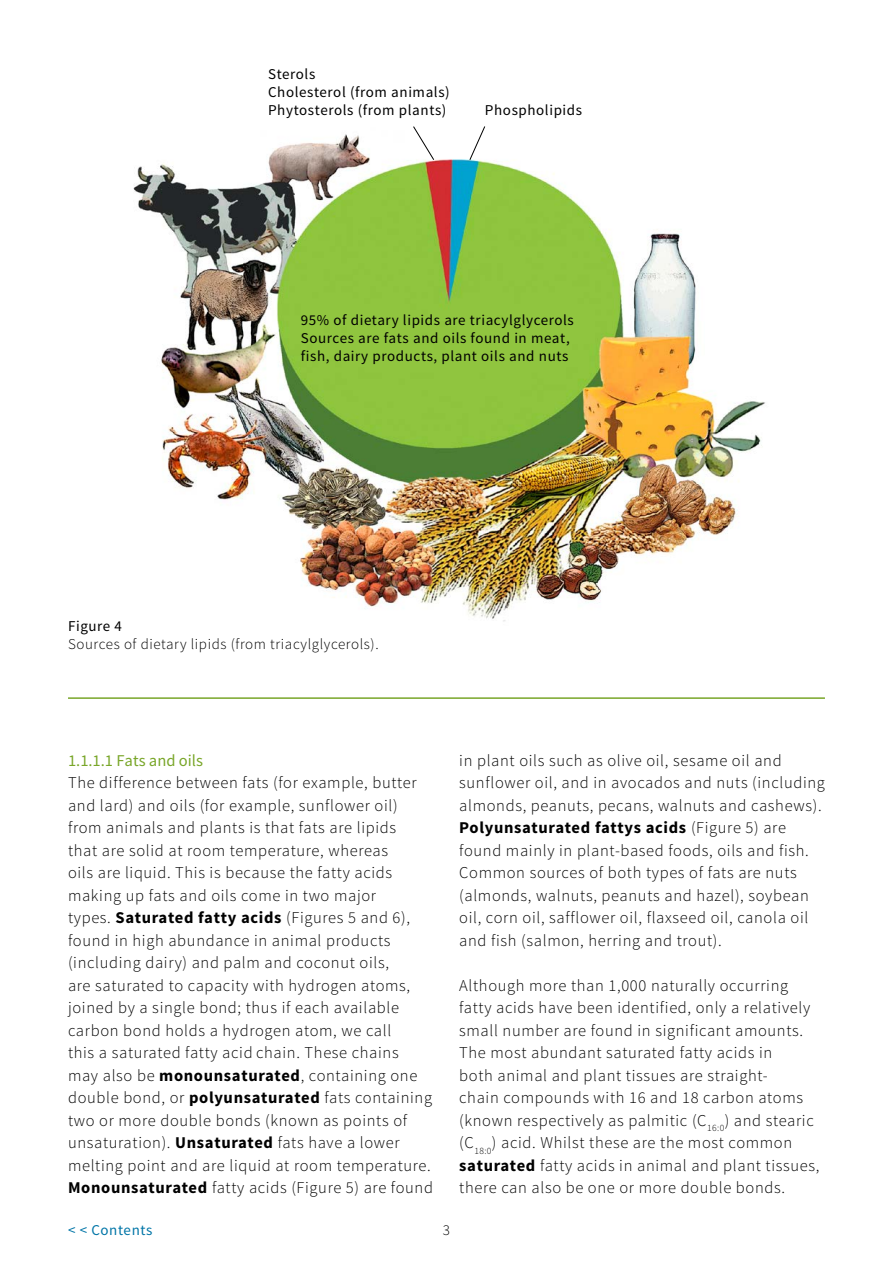
<style>
.page{position:relative;width:893px;height:1263px;background:#fff}
.page>*{position:absolute;margin:0;border:0;box-sizing:border-box;transform-origin:0 0}
.t1{font:300 16.5px/22.5px "Source Sans Pro";letter-spacing:.04em;color:#000}
.t2{font:16.5px "Source Sans Pro";color:#79a629}
.t3{font:15px/18px "Source Sans Pro";letter-spacing:.04em;color:#000}
.t4{font:300 15px "Source Sans Pro";letter-spacing:.04em;color:#000}
.t5{font:15px "Source Sans Pro";letter-spacing:.04em;color:#0075a7}
.s1{font-weight:700}
</style>
<div class="page">
<img style="left:133px;top:134px;width:632px;height:488px">
<hr style="left:68px;top:697px;width:757px;height:2px;background:#79a629">
<svg style="left:413px;top:126px;width:21px;height:34px"></svg>
<svg style="left:469px;top:126px;width:16px;height:34px"></svg>
<p class="t3" style="left:268px;top:66px;width:183px">Sterols<br>Cholesterol (from animals)<br>Phytosterols (from plants)</p>
<p class="t3" style="left:485px;top:101px;width:99px">Phospholipids</p>
<p class="t3" style="left:301px;top:311px;width:275px">95% of dietary lipids are triacylglycerols<br>Sources are fats and oils found in meat, fish, dairy products, plant oils and nuts</p>
<p class="t3" style="left:68px;top:617px;width:55px">Figure 4</p>
<p class="t4" style="left:68px;top:634px;width:312px">Sources of dietary lipids (from triacylglycerols).</p>
<h5 class="t2" style="left:68px;top:750px;width:136px">1.1.1.1 Fats and oils</h5>
<p class="t1" style="left:68px;top:771px;width:366px">The difference between fats (for example, butter and lard) and oils (for example, sunflower oil) from animals and plants is that fats are lipids<br>that are solid at room temperature, whereas<br>oils are liquid. This is because the fatty acids making up fats and oils come in two major<br>types. <span class="s1">Saturated fatty acids</span> (Figures 5 and 6), found in high abundance in animal products (including dairy) and palm and coconut oils,<br>are saturated to capacity with hydrogen atoms, joined by a single bond; thus if each available carbon bond holds a hydrogen atom, we call<br>this a saturated fatty acid chain. These chains<br>may also be <span class="s1">monounsaturated</span>, containing one double bond, or <span class="s1">polyunsaturated</span> fats containing two or more double bonds (known as points of unsaturation). <span class="s1">Unsaturated</span> fats have a lower melting point and are liquid at room temperature.<br><span class="s1">Monounsaturated</span> fatty acids (Figure 5) are found</p>
<p class="t1" style="left:459px;top:749px;width:367px">in plant oils such as olive oil, sesame oil and sunflower oil, and in avocados and nuts (including almonds, peanuts, pecans, walnuts and cashews).<br><span class="s1">Polyunsaturated fattys acids</span> (Figure 5) are found mainly in plant-based foods, oils and fish.<br>Common sources of both types of fats are nuts (almonds, walnuts, peanuts and hazel), soybean oil, corn oil, safflower oil, flaxseed oil, canola oil and fish (salmon, herring and trout).</p>
<p class="t1" style="left:459px;top:974px;width:362px">Although more than 1,000 naturally occurring fatty acids have been identified, only a relatively small number are found in significant amounts.<br>The most abundant saturated fatty acids in<br>both animal and plant tissues are straight-<br>chain compounds with 16 and 18 carbon atoms (known respectively as palmitic (C<sub>16:0</sub>) and stearic (C<sub>18:0</sub>) acid. Whilst these are the most common <span class="s1">saturated</span> fatty acids in animal and plant tissues, there can also be one or more double bonds.</p>
<p class="t5" style="left:68px;top:1220px;width:86px">&lt; &lt; Contents</p>
<p class="t4" style="left:443px;top:1220px;width:9px">3</p>
</div>
